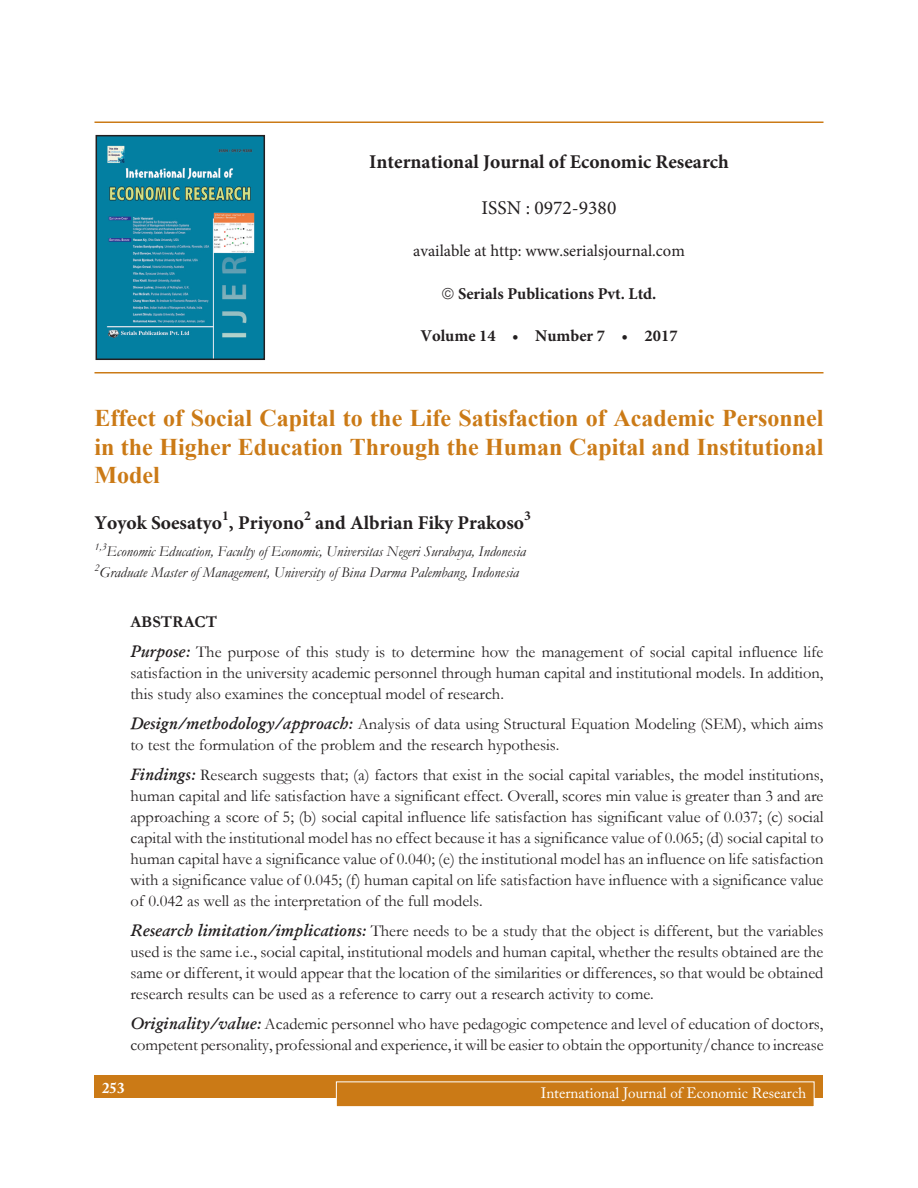
<style>
.page{position:relative;width:918px;height:1188px;background:#fff}
.page>*{position:absolute;margin:0;border:0;box-sizing:border-box;transform-origin:0 0}
.Chapter_Name{font:700 24px/28.8px "Times New Roman";color:#cb7a16;text-align:justify}
.Author_Name{font:700 19.5px "Minion Pro";color:#231f20}
.t1{font:19.5px "Minion Pro";color:#231f20}
.Abstract_Body_text{font:16.5px/21px "Garamond";color:#231f20;text-align:justify}
.t2{font:700 16.5px "Minion Pro";color:#231f20}
.t3{font:16.5px "Minion Pro";color:#231f20}
.Abstract_Subhead{font:700 16.5px "Garamond";color:#231f20}
.Footnote{font:italic 15px "Garamond";color:#231f20}
.t4{font:15px "Adobe Caslon Pro";color:#fff}
.t5{font:700 15px "Adobe Caslon Pro";color:#fff}
.Author_Name-2{font:700 13.65px "Minion Pro";color:#231f20}
.Footnote-2{font:italic 10.5px "Garamond";color:#231f20}
.s1{font-weight:600;font-style:italic}
</style>
<div class="page">
<div style="left:94px;top:1076px;width:730px;height:22px;background:#cb7a16"></div>
<div style="left:336px;top:1082px;width:478px;height:25px;background:#cb7a16"></div>
<div style="left:336px;top:1082px;width:478px;height:25px;border:1px solid #fff"></div>
<hr style="left:94px;top:122px;width:730px;height:1px;background:#cb7a16">
<hr style="left:94px;top:372px;width:730px;height:2px;background:#cb7a16">
<img style="left:99px;top:138px;width:163px;height:219px">
<div style="left:96px;top:135px;width:169px;height:225px;border:2px solid #231f20"></div>
<p class="Author_Name" style="left:369px;top:148px;width:361px">International Journal of Economic Research</p>
<p class="t1" style="left:482px;top:195px;width:136px">ISSN : 0972-9380</p>
<p class="t3" style="left:413px;top:240px;width:273px">available at http: www.serialsjournal.com</p>
<p class="t2" style="left:458px;top:282px;width:200px">Serials Publications Pvt. Ltd.</p>
<p class="t2" style="left:420px;top:324px;width:259px">Volume 14 • Number 7 • 2017</p>
<p class="Chapter_Name" style="left:94px;top:403px;width:730px">Effect of Social Capital to the Life Satisfaction of Academic Personnel in the Higher Education Through the Human Capital and Institutional Model</p>
<p class="Author_Name" style="left:94px;top:509px;width:211px">Yoyok Soesatyo , Priyono</p>
<p class="Author_Name-2" style="left:222px;top:507px;width:8px">1</p>
<p class="Author_Name-2" style="left:304px;top:507px;width:8px">2</p>
<p class="Author_Name" style="left:315px;top:509px;width:211px">and Albrian Fiky Prakoso</p>
<p class="Author_Name-2" style="left:524px;top:507px;width:8px">3</p>
<p class="Footnote-2" style="left:94px;top:539px;width:14px">1,3</p>
<p class="Footnote" style="left:107px;top:541px;width:421px">Economic Education, Faculty of Economic, Universitas Negeri Surabaya, Indonesia</p>
<p class="Footnote-2" style="left:94px;top:560px;width:6px">2</p>
<p class="Footnote" style="left:99px;top:562px;width:421px">Graduate Master of Management, University of Bina Darma Palembang, Indonesia</p>
<p class="Abstract_Subhead" style="left:130px;top:611px;width:88px">ABSTRACT</p>
<p class="Abstract_Body_text" style="left:130px;top:641px;width:694px"><span class="s1">Purpose:</span> The purpose of this study is to determine how the management of social capital influence life satisfaction in the university academic personnel through human capital and institutional models. In addition, this study also examines the conceptual model of research.</p>
<p class="Abstract_Body_text" style="left:130px;top:713px;width:695px"><span class="s1">Design/methodology/approach:</span> Analysis of data using Structural Equation Modeling (SEM), which aims to test the formulation of the problem and the research hypothesis.</p>
<p class="Abstract_Body_text" style="left:130px;top:764px;width:695px"><span class="s1">Findings:</span> Research suggests that; (a) factors that exist in the social capital variables, the model institutions, human capital and life satisfaction have a significant effect. Overall, scores min value is greater than 3 and are approaching a score of 5; (b) social capital influence life satisfaction has significant value of 0.037; (c) social capital with the institutional model has no effect because it has a significance value of 0.065; (d) social capital to human capital have a significance value of 0.040; (e) the institutional model has an influence on life satisfaction with a significance value of 0.045; (f) human capital on life satisfaction have influence with a significance value of 0.042 as well as the interpretation of the full models.</p>
<p class="Abstract_Body_text" style="left:130px;top:920px;width:695px"><span class="s1">Research limitation/implications:</span> There needs to be a study that the object is different, but the variables used is the same i.e., social capital, institutional models and human capital, whether the results obtained are the same or different, it would appear that the location of the similarities or differences, so that would be obtained research results can be used as a reference to carry out a research activity to come.</p>
<p class="Abstract_Body_text" style="left:130px;top:1013px;width:695px"><span class="s1">Originality/value:</span> Academic personnel who have pedagogic competence and level of education of doctors, competent personality, professional and experience, it will be easier to obtain the opportunity/chance to increase</p>
<p class="t5" style="left:102px;top:1079px;width:24px">253</p>
<p class="t4" style="left:541px;top:1084px;width:267px">International Journal of Economic Research</p>
</div>
